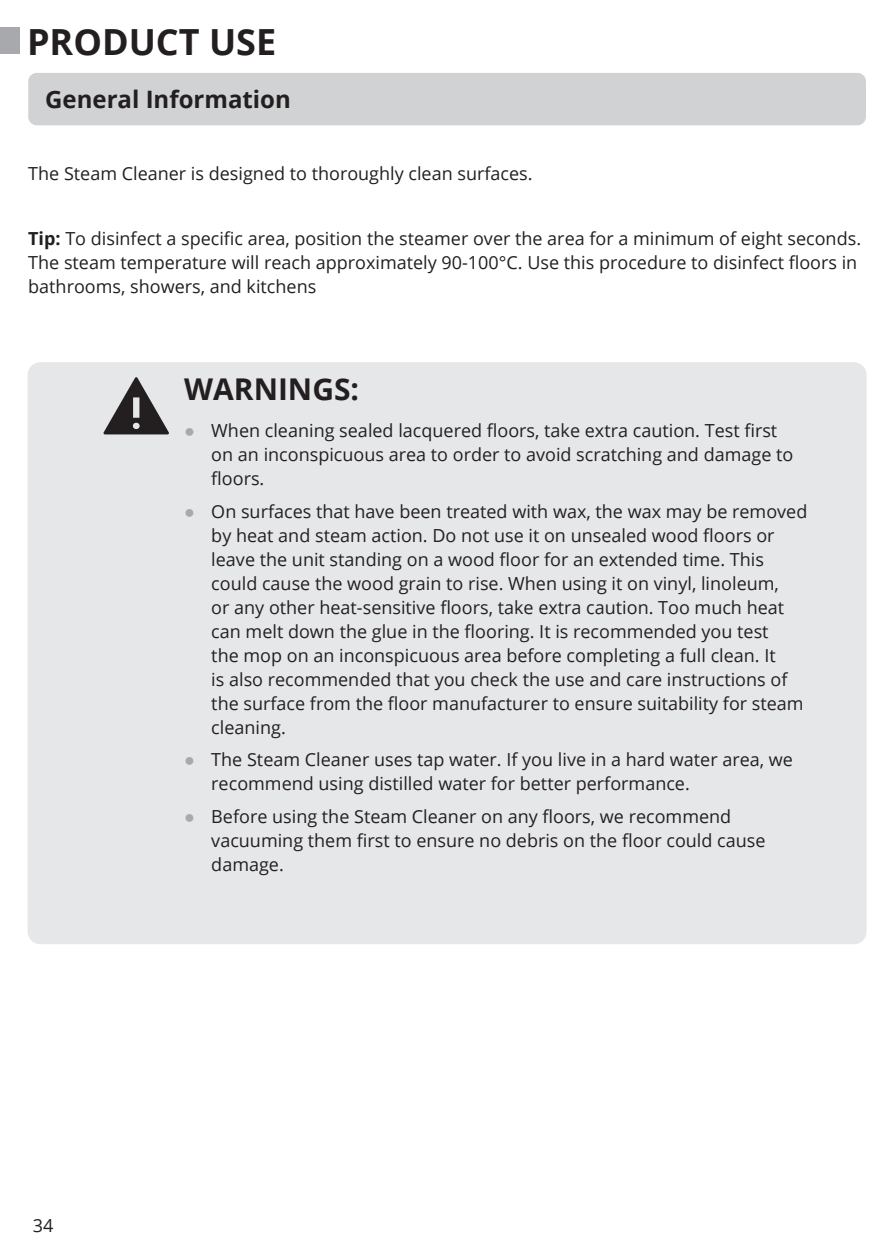
<style>
.page{position:relative;width:893px;height:1259px;background:#fff}
.page>*{position:absolute;margin:0;border:0;box-sizing:border-box;transform-origin:0 0}
.Chapter{font:700 36px "Open Sans";color:#231f20}
.t1{font:700 30px "Open Sans";color:#231f20}
.Gray_Background_copy{font:700 24px "Open Sans";color:#231f20}
.Bullet_list{font:18px/24px "Open Sans";color:#231f20}
.s1{font-weight:700}
.s2{font-family:"Arial";color:#a8a9ad}
</style>
<div class="page">
<div style="left:28px;top:73px;width:838px;height:52px;background:#d1d2d4;border-radius:9px"></div>
<div style="left:28px;top:362px;width:839px;height:582px;background:#e6e7e9;border-radius:13px"></div>
<svg style="left:104px;top:377px;width:65px;height:57px"></svg>
<div style="left:0;top:27px;width:20px;height:26px;background:#a8a9ad"></div>
<p class="Chapter" style="left:27px;top:16px;width:251px">PRODUCT USE</p>
<p class="Gray_Background_copy" style="left:45px;top:83px;width:247px">General Information</p>
<p class="Bullet_list" style="left:28px;top:161px;width:506px">The Steam Cleaner is designed to thoroughly clean surfaces.</p>
<p class="Bullet_list" style="left:28px;top:226px;width:834px"><span class="s1">Tip:</span> To disinfect a specific area, position the steamer over the area for a minimum of eight seconds.<br>The steam temperature will reach approximately 90-100°C. Use this procedure to disinfect floors in bathrooms, showers, and kitchens</p>
<p class="t1" style="left:184px;top:368px;width:176px">WARNINGS:</p>
<p class="Bullet_list" style="left:211px;top:418px;width:583px;text-indent:-27px"><span class="s2">●</span> When cleaning sealed lacquered floors, take extra caution. Test first on an inconspicuous area to order to avoid scratching and damage to floors.</p>
<p class="Bullet_list" style="left:211px;top:498px;width:598px;text-indent:-27px"><span class="s2">●</span> On surfaces that have been treated with wax, the wax may be removed by heat and steam action. Do not use it on unsealed wood floors or leave the unit standing on a wood floor for an extended time. This could cause the wood grain to rise. When using it on vinyl, linoleum,<br>or any other heat-sensitive floors, take extra caution. Too much heat can melt down the glue in the flooring. It is recommended you test<br>the mop on an inconspicuous area before completing a full clean. It<br>is also recommended that you check the use and care instructions of the surface from the floor manufacturer to ensure suitability for steam cleaning.</p>
<p class="Bullet_list" style="left:211px;top:747px;width:583px;text-indent:-27px"><span class="s2">●</span> The Steam Cleaner uses tap water. If you live in a hard water area, we recommend using distilled water for better performance.</p>
<p class="Bullet_list" style="left:211px;top:803px;width:556px;text-indent:-27px"><span class="s2">●</span> Before using the Steam Cleaner on any floors, we recommend vacuuming them first to ensure no debris on the floor could cause damage.</p>
<p class="Bullet_list" style="left:33px;top:1212px;width:22px">34</p>
</div>
